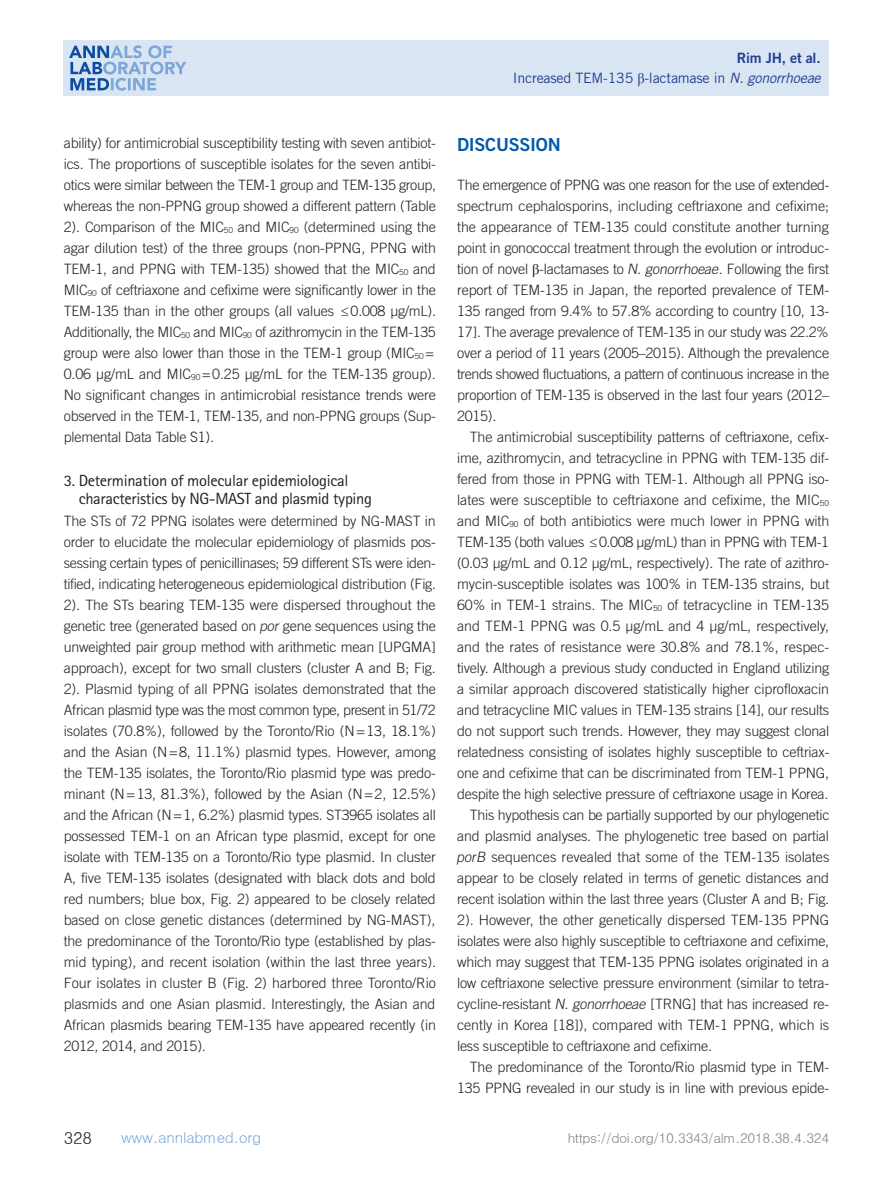
<style>
.page{position:relative;width:893px;height:1191px;background:#fff}
.page>*{position:absolute;margin:0;border:0;box-sizing:border-box;transform-origin:0 0}
.t1{font:18px "Trade Gothic LT Std Bd 2";letter-spacing:-.015em;color:#015aaa}
.t2{font:16.5px "Dotum";color:#231f20}
.t3{font:16.2px/18.1px "Rotis Sans Serif Std";letter-spacing:-.02em;color:#231f20}
.t4{font:15px "Dotum";letter-spacing:-.02em;color:#7ca7d8}
.t5{font:300 14.25px/21px "Trade Gothic LT Std";letter-spacing:-.015em;color:#231f20;text-align:justify}
.t6{font:14.25px "Trade Gothic LT Std";letter-spacing:-.015em;color:#253f8e}
.t7{font:14.25px "Trade Gothic LT Std Bd 2";letter-spacing:-.015em;color:#253f8e}
.t8{font:13.5px "Dotum";letter-spacing:-.03em;color:#808285}
.s1{font-size:8.25px}
.s2{font-style:italic}
.s3{font-family:"Times New Roman"}
.s4{font-family:"Times New Roman";font-weight:400}
</style>
<div class="page">
<div style="left:64px;top:40px;width:765px;height:56px;background:#dae5f4"></div>
<svg style="left:69px;top:45px;width:118px;height:46px"></svg>
<p class="t5" style="left:64px;top:132px;width:374px;text-align:left">ability) for antimicrobial susceptibility testing with seven antibiot&shy;ics. The proportions of susceptible isolates for the seven antibi&shy;otics were similar between the TEM-1 group and TEM-135 group, whereas the non-PPNG group showed a different pattern (Table 2). Comparison of the MIC<span class="s1">50</span> and MIC<span class="s1">90</span> (determined using the agar dilution test) of the three groups (non-PPNG, PPNG with TEM-1, and PPNG with TEM-135) showed that the MIC<span class="s1">50</span> and MIC<span class="s1">90</span> of ceftriaxone and cefixime were significantly lower in the TEM-135 than in the other groups (all values ≤0.008 μg/mL).<br>Additionally, the MIC<span class="s1">50</span> and MIC<span class="s1">90</span> of azithromycin in the TEM-135 group were also lower than those in the TEM-1 group (MIC<span class="s1">50</span> = 0.06 µg/mL and MIC<span class="s1">90</span> =0.25 µg/mL for the TEM-135 group).<br>No significant changes in antimicrobial resistance trends were observed in the TEM-1, TEM-135, and non-PPNG groups (Sup&shy;plemental Data Table S1).</p>
<p class="t3" style="left:79px;top:471px;width:295px;text-indent:-15px">3. Determination of molecular epidemiological characteristics by NG-MAST and plasmid typing</p>
<p class="t5" style="left:64px;top:510px;width:374px">The STs of 72 PPNG isolates were determined by NG-MAST in order to elucidate the molecular epidemiology of plasmids pos&shy;sessing certain types of penicillinases; 59 different STs were iden&shy;tified, indicating heterogeneous epidemiological distribution (Fig.<br>2). The STs bearing TEM-135 were dispersed throughout the genetic tree (generated based on <span class="s2">por</span> gene sequences using the unweighted pair group method with arithmetic mean [UPGMA] approach), except for two small clusters (cluster A and B; Fig.<br>2). Plasmid typing of all PPNG isolates demonstrated that the African plasmid type was the most common type, present in 51/72 isolates (70.8%), followed by the Toronto/Rio (N=13, 18.1%) and the Asian (N=8, 11.1%) plasmid types. However, among the TEM-135 isolates, the Toronto/Rio plasmid type was predo&shy;minant (N=13, 81.3%), followed by the Asian (N=2, 12.5%) and the African (N=1, 6.2%) plasmid types. ST3965 isolates all possessed TEM-1 on an African type plasmid, except for one isolate with TEM-135 on a Toronto/Rio type plasmid. In cluster A, five TEM-135 isolates (designated with black dots and bold red numbers; blue box, Fig. 2) appeared to be closely related based on close genetic distances (determined by NG-MAST), the predominance of the Toronto/Rio type (established by plas&shy;mid typing), and recent isolation (within the last three years).<br>Four isolates in cluster B (Fig. 2) harbored three Toronto/Rio plasmids and one Asian plasmid. Interestingly, the Asian and African plasmids bearing TEM-135 have appeared recently (in 2012, 2014, and 2015).</p>
<p class="t7" style="left:737px;top:49px;width:85px">Rim JH, et al.</p>
<p class="t6" style="left:513px;top:69px;width:309px">Increased TEM-135 <span class="s3">β</span>-lactamase in <span class="s2">N. gonorrhoeae</span></p>
<p class="t1" style="left:457px;top:133px;width:105px">DISCUSSION</p>
<p class="t5" style="left:457px;top:174px;width:374px">The emergence of PPNG was one reason for the use of extended&shy;spectrum cephalosporins, including ceftriaxone and cefixime; the appearance of TEM-135 could constitute another turning point in gonococcal treatment through the evolution or introduc&shy;tion of novel <span class="s4">β</span>-lactamases to <span class="s2">N. gonorrhoeae</span>. Following the first report of TEM-135 in Japan, the reported prevalence of TEM-135 ranged from 9.4% to 57.8% according to country [10, 13- 17]. The average prevalence of TEM-135 in our study was 22.2% over a period of 11 years (2005–2015). Although the prevalence trends showed fluctuations, a pattern of continuous increase in the proportion of TEM-135 is observed in the last four years (2012– 2015).</p>
<p class="t5" style="left:470px;top:426px;width:361px">The antimicrobial susceptibility patterns of ceftriaxone, cefix-</p>
<p class="t5" style="left:457px;top:447px;width:374px">ime, azithromycin, and tetracycline in PPNG with TEM-135 dif-</p>
<p class="t5" style="left:457px;top:468px;width:374px">fered from those in PPNG with TEM-1. Although all PPNG iso-</p>
<p class="t5" style="left:457px;top:489px;width:374px">lates were susceptible to ceftriaxone and cefixime, the MIC<span class="s1">50</span></p>
<p class="t5" style="left:457px;top:510px;width:374px">and MIC<span class="s1">90</span> of both antibiotics were much lower in PPNG with</p>
<p class="t5" style="left:457px;top:531px;width:374px">TEM-135 (both values ≤0.008 μg/mL) than in PPNG with TEM-1</p>
<p class="t5" style="left:457px;top:552px;width:374px">(0.03 μg/mL and 0.12 μg/mL, respectively). The rate of azithro-</p>
<p class="t5" style="left:457px;top:573px;width:374px">mycin-susceptible isolates was 100% in TEM-135 strains, but</p>
<p class="t5" style="left:457px;top:594px;width:373px">60% in TEM-1 strains. The MIC<span class="s1">50</span> of tetracycline in TEM-135</p>
<p class="t5" style="left:457px;top:615px;width:373px">and TEM-1 PPNG was 0.5 μg/mL and 4 μg/mL, respectively,</p>
<p class="t5" style="left:457px;top:636px;width:374px">and the rates of resistance were 30.8% and 78.1%, respec-</p>
<p class="t5" style="left:457px;top:657px;width:374px">tively. Although a previous study conducted in England utilizing</p>
<p class="t5" style="left:457px;top:678px;width:373px">a similar approach discovered statistically higher ciprofloxacin</p>
<p class="t5" style="left:457px;top:699px;width:374px">and tetracycline MIC values in TEM-135 strains [14], our results</p>
<p class="t5" style="left:457px;top:720px;width:374px">do not support such trends. However, they may suggest clonal</p>
<p class="t5" style="left:457px;top:741px;width:374px">relatedness consisting of isolates highly susceptible to ceftriax-</p>
<p class="t5" style="left:457px;top:762px;width:374px">one and cefixime that can be discriminated from TEM-1 PPNG,</p>
<p class="t5" style="left:457px;top:783px;width:373px">despite the high selective pressure of ceftriaxone usage in Korea.</p>
<p class="t5" style="left:470px;top:804px;width:361px">This hypothesis can be partially supported by our phylogenetic</p>
<p class="t5" style="left:457px;top:825px;width:373px">and plasmid analyses. The phylogenetic tree based on partial</p>
<p class="t5" style="left:456px;top:846px;width:375px"><span class="s2">porB</span> sequences revealed that some of the TEM-135 isolates</p>
<p class="t5" style="left:457px;top:867px;width:374px">appear to be closely related in terms of genetic distances and</p>
<p class="t5" style="left:457px;top:888px;width:374px">recent isolation within the last three years (Cluster A and B; Fig.</p>
<p class="t5" style="left:457px;top:909px;width:374px">2). However, the other genetically dispersed TEM-135 PPNG</p>
<p class="t5" style="left:457px;top:930px;width:374px">isolates were also highly susceptible to ceftriaxone and cefixime,</p>
<p class="t5" style="left:457px;top:951px;width:374px">which may suggest that TEM-135 PPNG isolates originated in a</p>
<p class="t5" style="left:457px;top:972px;width:374px">low ceftriaxone selective pressure environment (similar to tetra-</p>
<p class="t5" style="left:457px;top:993px;width:374px">cycline-resistant <span class="s2">N. gonorrhoeae</span> [TRNG] that has increased re-</p>
<p class="t5" style="left:457px;top:1014px;width:374px">cently in Korea [18]), compared with TEM-1 PPNG, which is</p>
<p class="t5" style="left:457px;top:1035px;width:257px">less susceptible to ceftriaxone and cefixime.</p>
<p class="t5" style="left:470px;top:1056px;width:361px">The predominance of the Toronto/Rio plasmid type in TEM-</p>
<p class="t5" style="left:457px;top:1077px;width:374px">135 PPNG revealed in our study is in line with previous epide-</p>
<p class="t2" style="left:64px;top:1129px;width:30px">328</p>
<p class="t4" style="left:121px;top:1130px;width:142px">www.annlabmed.org</p>
<p class="t8" style="left:568px;top:1131px;width:263px">https://doi.org/10.3343/alm.2018.38.4.324</p>
</div>
